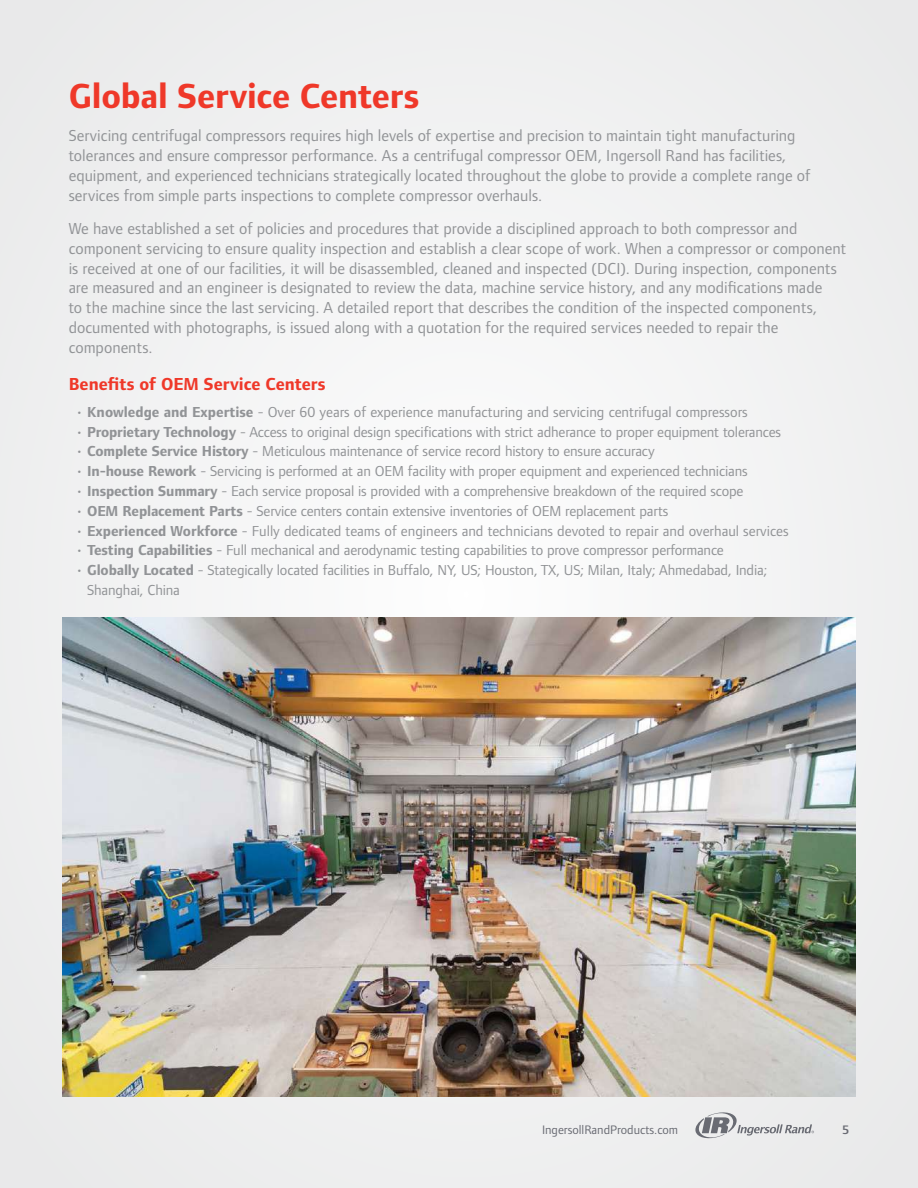
<style>
.page{position:relative;width:918px;height:1188px;background:#f0f0f1}
.page>*{position:absolute;margin:0;border:0;box-sizing:border-box;transform-origin:0 0}
.t1{font:700 36px "Foundry Form Sans";letter-spacing:-.005em;color:#ef3829}
.t2{font:700 18px "Foundry Form Sans";color:#ef3829}
.t3{font:16.5px/19.8px "Foundry Form Sans";color:#919396}
.t4{font:15px/19.8px "Foundry Form Sans";letter-spacing:-.01em;color:#919396}
.t5{font:12.75px "Foundry Form Sans";color:#696b73}
.t6{font:600 12.75px "Foundry Form Sans";color:#696b73}
.s1{font-weight:700}
</style>
<div class="page">
<svg style="left:695px;top:1112px;width:119px;height:27px"></svg>
<img style="left:63px;top:618px;width:792px;height:479px">
<h1 class="t1" style="left:69px;top:75px;width:352px">Global Service Centers</h1>
<p class="t3" style="left:69px;top:126px;width:743px">Servicing centrifugal compressors requires high levels of expertise and precision to maintain tight manufacturing tolerances and ensure compressor performance. As a centrifugal compressor OEM, Ingersoll Rand has facilities, equipment, and experienced technicians strategically located throughout the globe to provide a complete range of services from simple parts inspections to complete compressor overhauls.</p>
<p class="t3" style="left:69px;top:219px;width:779px">We have established a set of policies and procedures that provide a disciplined approach to both compressor and component servicing to ensure quality inspection and establish a clear scope of work. When a compressor or component is received at one of our facilities, it will be disassembled, cleaned and inspected (DCI). During inspection, components are measured and an engineer is designated to review the data, machine service history, and any modifications made<br>to the machine since the last servicing. A detailed report that describes the condition of the inspected components, documented with photographs, is issued along with a quotation for the required services needed to repair the components.</p>
<p class="t2" style="left:69px;top:374px;width:259px">Benefits of OEM Service Centers</p>
<p class="t4" style="left:75px;top:402px;width:674px">• <span class="s1">Knowledge and Expertise</span> - Over 60 years of experience manufacturing and servicing centrifugal compressors</p>
<p class="t4" style="left:75px;top:422px;width:707px">• <span class="s1">Proprietary Technology</span> - Access to original design specifications with strict adherance to proper equipment tolerances</p>
<p class="t4" style="left:75px;top:442px;width:581px">• <span class="s1">Complete Service History</span> - Meticulous maintenance of service record history to ensure accuracy</p>
<p class="t4" style="left:75px;top:461px;width:674px">• <span class="s1">In-house Rework</span> - Servicing is performed at an OEM facility with proper equipment and experienced technicians</p>
<p class="t4" style="left:75px;top:481px;width:670px">• <span class="s1">Inspection Summary</span> - Each service proposal is provided with a comprehensive breakdown of the required scope</p>
<p class="t4" style="left:75px;top:501px;width:594px">• <span class="s1">OEM Replacement Parts</span> - Service centers contain extensive inventories of OEM replacement parts</p>
<p class="t4" style="left:75px;top:521px;width:715px">• <span class="s1">Experienced Workforce</span> - Fully dedicated teams of engineers and technicians devoted to repair and overhaul services</p>
<p class="t4" style="left:75px;top:541px;width:650px">• <span class="s1">Testing Capabilities</span> - Full mechanical and aerodynamic testing capabilities to prove compressor performance</p>
<p class="t4" style="left:87px;top:560px;width:682px;text-indent:-12px">• <span class="s1">Globally Located</span> - Stategically located facilities in Buffalo, NY, US; Houston, TX, US; Milan, Italy; Ahmedabad, India;<br>Shanghai, China</p>
<p class="t5" style="left:542px;top:1122px;width:138px">IngersollRandProducts.com</p>
<p class="t6" style="left:842px;top:1122px;width:9px">5</p>
</div>
